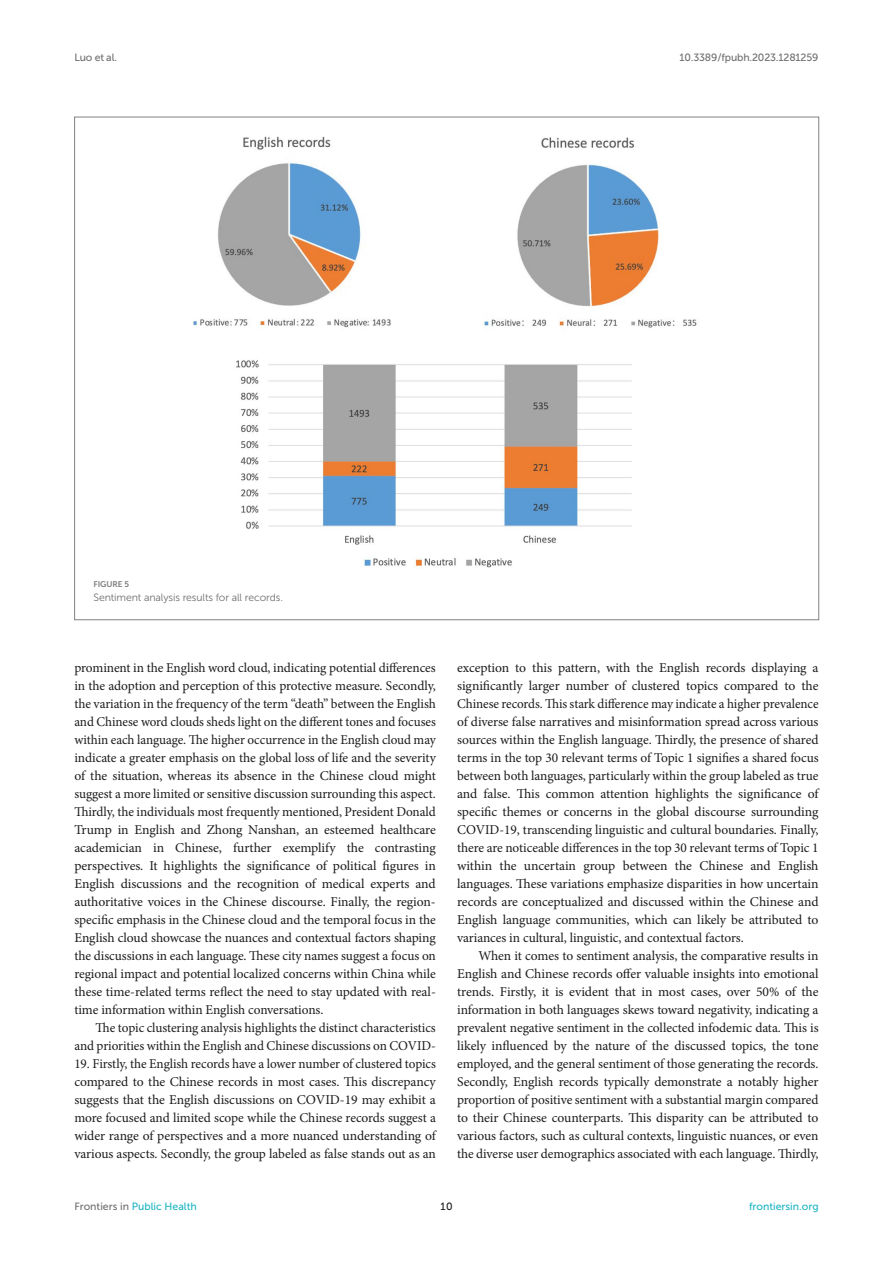
<style>
.page{position:relative;width:893px;height:1263px;background:#fff}
.page>*{position:absolute;margin:0;border:0;box-sizing:border-box;transform-origin:0 0}
.TEXT{font:13.5px/18px "Minion Pro";letter-spacing:-.005em;color:#1b1c1b;text-align:justify}
.TEXT_FLUSH{font:13.5px/18px "Minion Pro";letter-spacing:-.005em;color:#1b1c1b;text-align:justify}
.t1{font:10.5px "Museo Sans 500";color:#1db5c3}
.FIG_LEG{font:10.5px "Museo Sans 300";letter-spacing:-.01em;color:#706f70}
.t2{font:10.5px "Museo Sans 500";letter-spacing:-.015em;color:#706f70}
.t3{font:10.5px "Museo Sans 500";color:#1b1c1b}
.FIG_HD{font:8.25px "Museo Sans 700";letter-spacing:-.01em;color:#7e7f7f}
.s1{color:#706f70}
</style>
<div class="page">
<img style="left:194px;top:136px;width:503px;height:432px">
<p class="t2" style="left:74px;top:51px;width:44px">Luo et al.</p>
<p class="t2" style="left:680px;top:51px;width:140px">10.3389/fpubh.2023.1281259</p>
<p class="FIG_HD" style="left:94px;top:580px;width:37px">FIGURE 5</p>
<p class="FIG_LEG" style="left:94px;top:591px;width:191px">Sentiment analysis results for all records.</p>
<p class="TEXT_FLUSH" style="left:74px;top:659px;width:363px">prominent in the English word cloud, indicating potential differences in the adoption and perception of this protective measure. Secondly, the variation in the frequency of the term “death” between the English and Chinese word clouds sheds light on the different tones and focuses within each language. The higher occurrence in the English cloud may indicate a greater emphasis on the global loss of life and the severity of the situation, whereas its absence in the Chinese cloud might suggest a more limited or sensitive discussion surrounding this aspect.<br>Thirdly, the individuals most frequently mentioned, President Donald Trump in English and Zhong Nanshan, an esteemed healthcare academician in Chinese, further exemplify the contrasting perspectives. It highlights the significance of political figures in English discussions and the recognition of medical experts and authoritative voices in the Chinese discourse. Finally, the region&shy;specific emphasis in the Chinese cloud and the temporal focus in the English cloud showcase the nuances and contextual factors shaping the discussions in each language. These city names suggest a focus on regional impact and potential localized concerns within China while these time-related terms reflect the need to stay updated with real&shy;time information within English conversations.</p>
<p class="TEXT" style="left:74px;top:1019px;width:363px;text-align:right">The topic clustering analysis highlights the distinct characteristics and priorities within the English and Chinese discussions on COVID-</p>
<p class="TEXT" style="left:74px;top:1055px;width:363px">19. Firstly, the English records have a lower number of clustered topics compared to the Chinese records in most cases. This discrepancy suggests that the English discussions on COVID-19 may exhibit a more focused and limited scope while the Chinese records suggest a wider range of perspectives and a more nuanced understanding of various aspects. Secondly, the group labeled as false stands out as an</p>
<p class="TEXT" style="left:457px;top:659px;width:363px">exception to this pattern, with the English records displaying a significantly larger number of clustered topics compared to the Chinese records. This stark difference may indicate a higher prevalence of diverse false narratives and misinformation spread across various sources within the English language. Thirdly, the presence of shared terms in the top 30 relevant terms of Topic 1 signifies a shared focus between both languages, particularly within the group labeled as true and false. This common attention highlights the significance of specific themes or concerns in the global discourse surrounding COVID-19, transcending linguistic and cultural boundaries. Finally, there are noticeable differences in the top 30 relevant terms of Topic 1 within the uncertain group between the Chinese and English languages. These variations emphasize disparities in how uncertain records are conceptualized and discussed within the Chinese and English language communities, which can likely be attributed to variances in cultural, linguistic, and contextual factors.</p>
<p class="TEXT" style="left:457px;top:947px;width:363px;text-indent:21px">When it comes to sentiment analysis, the comparative results in English and Chinese records offer valuable insights into emotional trends. Firstly, it is evident that in most cases, over 50% of the information in both languages skews toward negativity, indicating a prevalent negative sentiment in the collected infodemic data. This is likely influenced by the nature of the discussed topics, the tone employed, and the general sentiment of those generating the records.<br>Secondly, English records typically demonstrate a notably higher proportion of positive sentiment with a substantial margin compared to their Chinese counterparts. This disparity can be attributed to various factors, such as cultural contexts, linguistic nuances, or even the diverse user demographics associated with each language. Thirdly,</p>
<p class="t1" style="left:74px;top:1200px;width:124px"><span class="s1">Frontiers in</span> Public Health</p>
<p class="t3" style="left:440px;top:1200px;width:14px">10</p>
<p class="t1" style="left:749px;top:1200px;width:71px">frontiersin.org</p>
</div>
